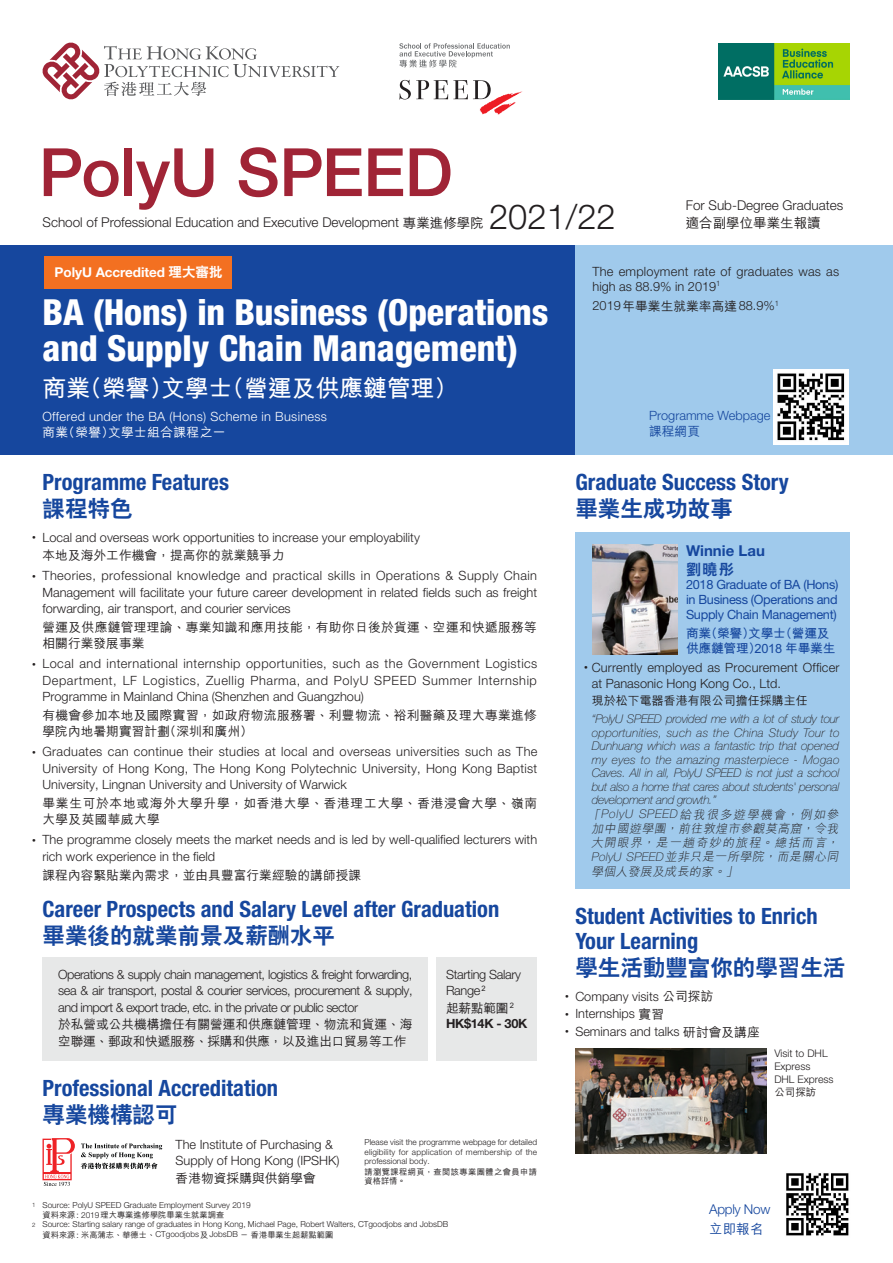
<style>
.page{position:relative;width:893px;height:1263px;background:#fff}
.page>*{position:absolute;margin:0;border:0;box-sizing:border-box;transform-origin:0 0}
.t1{font:500 66.75px "Helvetica Neue LT Std";letter-spacing:-.01em;color:#a02436}
.t2{font:800 condensed 36px/36px "Helvetica Neue LT Std";letter-spacing:-.005em;color:#fff}
.t3{font:300 34.5px "Helvetica Neue LT Std";color:#231f20}
.t4{font:700 24px "M Hei HK";letter-spacing:-.01em;color:#fff}
.t5{font:700 condensed 22.5px/25.7px "Helvetica Neue LT Std";color:#16479e}
.t6{font:800 22.5px "C Hei 2 HK";color:#16479e}
.t7{font:700 15px "Helvetica Neue LT Std";color:#16479e}
.t8{font:800 15px "C Hei 2 HK";color:#16479e}
.t9{font:300 13.5px "Helvetica Neue LT Std";color:#231f20}
.t10{font:700 13.5px "Helvetica Neue LT Std";letter-spacing:-.005em;color:#fff}
.t11{font:500 13.5px "M Hei HK";color:#231f20}
.t12{font:300 13.5px "Helvetica Neue LT Std";letter-spacing:-.02em;color:#16479e}
.t13{font:500 13.5px "M Hei HK";color:#16479e}
.t14{font:300 12.75px/16.5px "Helvetica Neue LT Std";color:#231f20;text-align:justify}
.t15{font:500 12.75px/16.5px "M Hei HK";color:#231f20}
.t16{font:500 12.75px/16.5px "M Hei HK";letter-spacing:.025em;color:#231f20}
.t17{font:12.75px/15px "Helvetica Neue LT Std";letter-spacing:-.025em;color:#16479e;text-align:justify}
.t18{font:300 12.75px/15px "Helvetica Neue LT Std";letter-spacing:.02em;color:#231f20}
.t19{font:500 12.75px/16.5px "M Hei HK";letter-spacing:.055em;color:#231f20}
.t20{font:300 12.75px "Helvetica Neue LT Std";letter-spacing:.025em;color:#fff}
.t21{font:700 12.75px/15px "M Hei HK";letter-spacing:-.02em;color:#16479e}
.t22{font:300 12.75px/16.5px "Helvetica Neue LT Std";letter-spacing:-.025em;color:#231f20}
.t23{font:300 12.75px "Helvetica Neue LT Std";color:#16479e}
.t24{font:500 12.75px "M Hei HK";letter-spacing:.025em;color:#fff}
.t25{font:700 12.75px "Helvetica Neue LT Std";letter-spacing:-.025em;color:#231f20}
.t26{font:500 12.75px "M Hei HK";color:#16479e}
.t27{font:italic 100 12px/13.6px "Helvetica Neue LT Std";letter-spacing:-.025em;color:#231f20;text-align:justify}
.t28{font:italic 300 12px/14.2px "M Hei HK";color:#231f20;text-align:justify}
.t29{font:500 12px "M Hei HK";color:#231f20}
.t30{font:300 10.5px/12.8px "Helvetica Neue LT Std";color:#231f20}
.t31{font:500 10.5px "M Hei HK";color:#231f20}
.t32{font:300 8.25px/9.8px "Helvetica Neue LT Std";color:#231f20;text-align:justify}
.t33{font:500 8.25px "M Hei HK";color:#231f20}
.t34{font:500 8.25px/9.8px "M Hei HK";letter-spacing:.05em;color:#231f20}
.s1{font-family:"M Hei HK";font-weight:500}
.s2{font-family:"C Hei 2 HK";font-weight:800}
.s3{font-size:7.5px}
.s4{font-size:6px}
.s5{font-family:"Helvetica Neue LT Std";font-weight:300}
.s6{font-family:"Helvetica Neue LT Std";font-weight:100}
</style>
<div class="page">
<img style="left:575px;top:1049px;width:192px;height:104px">
<div style="left:0;top:246px;width:575px;height:209px;background:#16479e"></div>
<div style="left:575px;top:246px;width:318px;height:209px;background:#a0caec"></div>
<div style="left:45px;top:256px;width:187px;height:32px;background:#f37021"></div>
<div style="left:575px;top:532px;width:275px;height:357px;background:#a0caec"></div>
<img style="left:592px;top:544px;width:85px;height:110px">
<div style="left:43px;top:957px;width:385px;height:103px;background:#e7e8e8"></div>
<div style="left:437px;top:957px;width:100px;height:103px;background:#e7e8e8"></div>
<svg style="left:43px;top:1138px;width:32px;height:48px"></svg>
<svg style="left:81px;top:1143px;width:81px;height:26px"></svg>
<img style="left:786px;top:1173px;width:63px;height:63px">
<img style="left:774px;top:369px;width:74px;height:75px">
<svg style="left:399px;top:80px;width:123px;height:35px"></svg>
<svg style="left:399px;top:43px;width:111px;height:24px"></svg>
<svg style="left:42px;top:42px;width:297px;height:58px"></svg>
<img style="left:719px;top:43px;width:131px;height:56px">
<h1 class="t1" style="left:39px;top:132px;width:416px">PolyU SPEED</h1>
<h3 class="t3" style="left:489px;top:196px;width:128px">2021/22</h3>
<p class="t9" style="left:43px;top:214px;width:443px">School of Professional Education and Executive Development <span class="s1">專業進修學院</span></p>
<p class="t9" style="left:686px;top:197px;width:159px">For Sub-Degree Graduates</p>
<p class="t11" style="left:686px;top:213px;width:136px">適合副學位畢業生報讀</p>
<p class="t10" style="left:55px;top:264px;width:169px">PolyU Accredited <span class="s2">理大審批</span></p>
<h2 class="t2" style="left:43px;top:293px;width:507px">BA (Hons) in Business (Operations and Supply Chain Management)</h2>
<h3 class="t4" style="left:43px;top:371px;width:417px">商業（榮譽）文學士（營運及供應鏈管理）</h3>
<p class="t20" style="left:43px;top:409px;width:286px">Offered under the BA (Hons) Scheme in Business</p>
<p class="t24" style="left:43px;top:423px;width:184px">商業（榮譽）文學士組合課程之一</p>
<h3 class="t5" style="left:43px;top:469px;width:188px">Programme Features</h3>
<h3 class="t6" style="left:43px;top:494px;width:91px">課程特色</h3>
<p class="t14" style="left:32px;top:529px;width:389px"><span class="s3">•</span> Local and overseas work opportunities to increase your employability</p>
<p class="t15" style="left:43px;top:546px;width:244px">本地及海外工作機會，提高你的就業競爭力</p>
<p class="t14" style="left:43px;top:567px;width:496px;text-indent:-10px"><span class="s3">•</span> Theories, professional knowledge and practical skills in Operations &amp; Supply Chain Management will facilitate your future career development in related fields such as freight forwarding, air transport, and courier services</p>
<p class="t16" style="left:43px;top:618px;width:496px">營運及供應鏈管理理論、專業知識和應用技能，有助你日後於貨運、空運和快遞服務等相關行業發展事業</p>
<p class="t14" style="left:43px;top:655px;width:496px;text-indent:-10px"><span class="s3">•</span> Local and international internship opportunities, such as the Government Logistics Department, LF Logistics, Zuellig Pharma, and PolyU SPEED Summer Internship Programme in Mainland China (Shenzhen and Guangzhou)</p>
<p class="t16" style="left:43px;top:706px;width:496px">有機會參加本地及國際實習，如政府物流服務署、利豐物流、裕利醫藥及理大專業進修學院內地暑期實習計劃（深圳和廣州）</p>
<p class="t14" style="left:43px;top:743px;width:496px;text-indent:-10px"><span class="s3">•</span> Graduates can continue their studies at local and overseas universities such as The University of Hong Kong, The Hong Kong Polytechnic University, Hong Kong Baptist University, Lingnan University and University of Warwick</p>
<p class="t19" style="left:43px;top:794px;width:496px">畢業生可於本地或海外大學升學，如香港大學、香港理工大學、香港浸會大學、嶺南大學及英國華威大學</p>
<p class="t14" style="left:43px;top:831px;width:496px;text-indent:-10px"><span class="s3">•</span> The programme closely meets the market needs and is led by well-qualified lecturers with rich work experience in the field</p>
<p class="t15" style="left:43px;top:865px;width:320px">課程內容緊貼業內需求，並由具豐富行業經驗的講師授課</p>
<h3 class="t5" style="left:43px;top:896px;width:458px">Career Prospects and Salary Level after Graduation</h3>
<h3 class="t6" style="left:43px;top:921px;width:294px">畢業後的就業前景及薪酬水平</h3>
<p class="t14" style="left:58px;top:966px;width:356px">Operations &amp; supply chain management, logistics &amp; freight forwarding, sea &amp; air transport, postal &amp; courier services, procurement &amp; supply, and import &amp; export trade, etc. in the private or public sector</p>
<p class="t15" style="left:58px;top:1015px;width:356px">於私營或公共機構擔任有關營運和供應鏈管理、物流和貨運、海空聯運、郵政和快遞服務、採購和供應，以及進出口貿易等工作</p>
<h3 class="t5" style="left:43px;top:1075px;width:237px">Professional Accreditation</h3>
<h3 class="t6" style="left:43px;top:1100px;width:136px">專業機構認可</h3>
<p class="t22" style="left:446px;top:966px;width:77px">Starting Salary<br>Range<sup>2</sup></p>
<p class="t15" style="left:446px;top:999px;width:69px">起薪點範圍 <sup>2</sup></p>
<p class="t25" style="left:446px;top:1016px;width:83px">HK$14K - 30K</p>
<p class="t14" style="left:176px;top:1135px;width:165px">The Institute of Purchasing &amp;<br>Supply of Hong Kong (IPSHK)</p>
<p class="t15" style="left:176px;top:1168px;width:142px">香港物資採購與供銷學會</p>
<p class="t32" style="left:365px;top:1137px;width:174px">Please visit the programme webpage for detailed eligibility for application of membership of the professional body.</p>
<p class="t34" style="left:365px;top:1166px;width:174px">請瀏覽課程網頁，查閱該專業團體之會員申請資格詳情。</p>
<p class="t32" style="left:32px;top:1200px;width:220px"><span class="s4">1</span> Source: PolyU SPEED Graduate Employment Survey 2019</p>
<p class="t33" style="left:43px;top:1209px;width:183px">資料來源: <span class="s5">2019</span>理大專業進修學院畢業生就業調查</p>
<p class="t32" style="left:32px;top:1219px;width:417px"><span class="s4">2</span> Source: Starting salary range of graduates in Hong Kong, Michael Page, Robert Walters, CTgoodjobs and JobsDB</p>
<p class="t33" style="left:43px;top:1228px;width:292px">資料來源: 米高蒲志、華德士、<span class="s5">CTgoodjobs</span>及<span class="s5">JobsDB</span> －香港畢業生起薪點範圍</p>
<p class="t18" style="left:592px;top:264px;width:248px">The employment rate of graduates was as high as 88.9% in 2019<sup>1</sup></p>
<p class="t14" style="left:592px;top:297px;width:188px">2019<span class="s1">年畢業生就業率高達</span>88.9%<sup>1</sup></p>
<p class="t23" style="left:649px;top:408px;width:123px">Programme Webpage</p>
<p class="t26" style="left:649px;top:422px;width:52px">課程網頁</p>
<h3 class="t5" style="left:575px;top:469px;width:215px">Graduate Success Story</h3>
<h3 class="t6" style="left:575px;top:494px;width:159px">畢業生成功故事</h3>
<p class="t7" style="left:686px;top:542px;width:80px">Winnie Lau</p>
<p class="t8" style="left:686px;top:559px;width:49px">劉曉彤</p>
<p class="t17" style="left:686px;top:577px;width:154px">2018 Graduate of BA (Hons) in Business (Operations and Supply Chain Management)</p>
<p class="t21" style="left:686px;top:625px;width:151px">商業（榮譽）文學士（營運及供應鏈管理）2018 年畢業生</p>
<p class="t14" style="left:592px;top:659px;width:249px;text-indent:-8px"><span class="s3">•</span> Currently employed as Procurement Officer at Panasonic Hong Kong Co., Ltd.</p>
<p class="t29" style="left:592px;top:692px;width:217px">現於松下電器香港有限公司擔任採購主任</p>
<p class="t27" style="left:592px;top:712px;width:249px">“PolyU SPEED provided me with a lot of study tour opportunities, such as the China Study Tour to Dunhuang which was a fantastic trip that opened my eyes to the amazing masterpiece - Mogao Caves. All in all, PolyU SPEED is not just a school but also a home that cares about students' personal development and growth.”</p>
<p class="t28" style="left:588px;top:807px;width:255px">「<span class="s6">PolyU SPEED</span>給我很多遊學機會，例如參加中國遊學團，前往敦煌市參觀莫高窟，令我大開眼界，是一趟奇妙的旅程。總括而言，<span class="s6">PolyU SPEED</span>並非只是一所學院，而是關心同學個人發展及成長的家。」</p>
<h3 class="t5" style="left:575px;top:902px;width:244px">Student Activities to Enrich<br>Your Learning</h3>
<h3 class="t6" style="left:575px;top:952px;width:271px">學生活動豐富你的學習生活</h3>
<p class="t14" style="left:565px;top:987px;width:150px"><span class="s3">•</span> Company visits <span class="s1">公司探訪</span></p>
<p class="t14" style="left:565px;top:1005px;width:100px"><span class="s3">•</span> Internships <span class="s1">實習</span></p>
<p class="t14" style="left:565px;top:1023px;width:196px"><span class="s3">•</span> Seminars and talks <span class="s1">研討會及講座</span></p>
<p class="t30" style="left:774px;top:1047px;width:61px">Visit to DHL<br>Express<br>DHL Express</p>
<p class="t31" style="left:774px;top:1085px;width:43px">公司探訪</p>
<p class="t12" style="left:709px;top:1201px;width:63px">Apply Now</p>
<p class="t13" style="left:709px;top:1219px;width:55px">立即報名</p>
</div>
